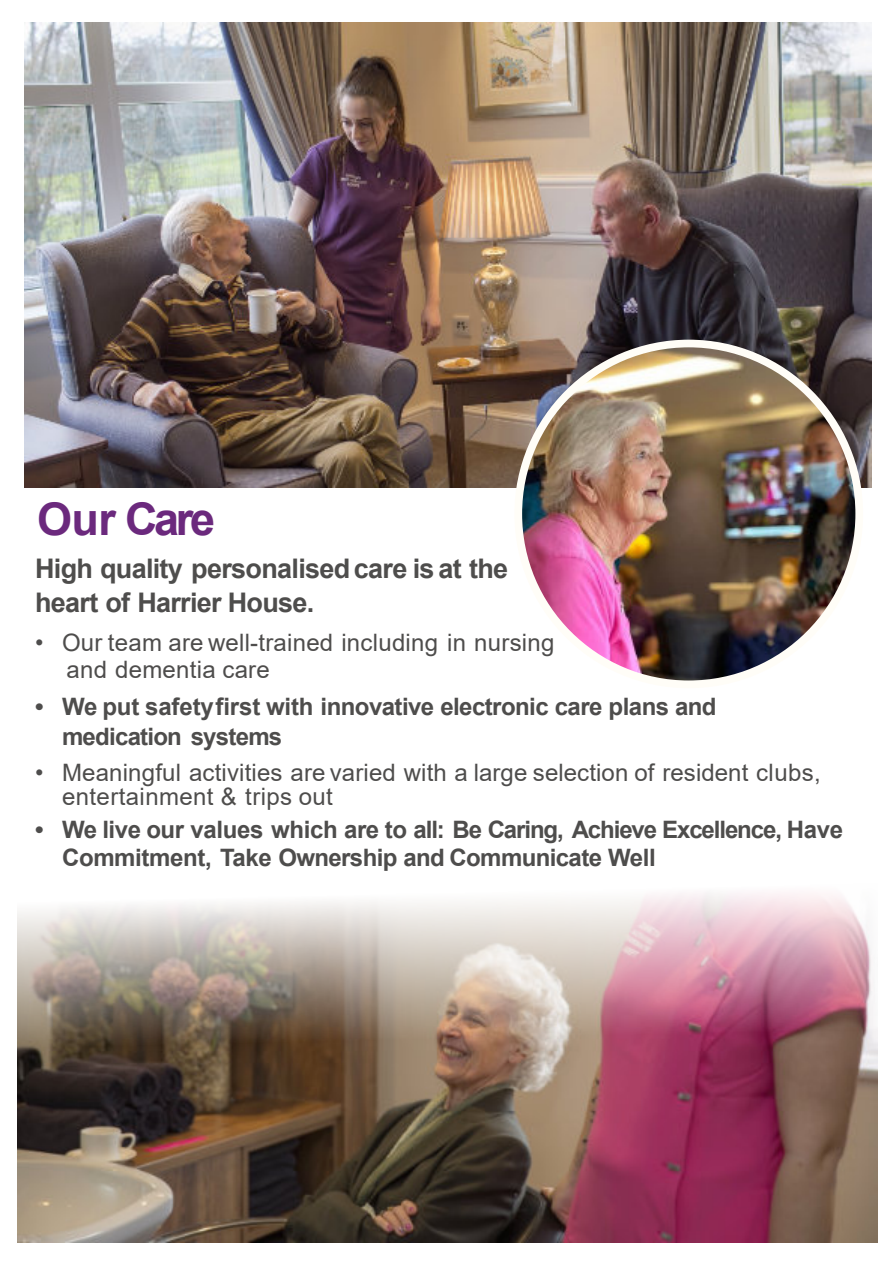
<style>
.page{position:relative;width:894px;height:1263px;background:#fff}
.page>*{position:absolute;margin:0;border:0;box-sizing:border-box;transform-origin:0 0}
.t1{font:700 45px "Arial";letter-spacing:-.075em;color:#6b297d}
.t2{font:700 27px/33.8px "Arial";letter-spacing:-.025em;color:#4e4d4c}
.t3{font:700 24px/30px "Arial";letter-spacing:-.025em;color:#4e4d4c}
.t4{font:24px/27.2px "Arial";letter-spacing:.01em;color:#4e4d4c}
</style>
<div class="page">
<img style="left:25px;top:22px;width:846px;height:466px">
<img style="left:18px;top:893px;width:859px;height:349px">
<img style="left:518px;top:343px;width:341px;height:341px;border-radius:50%">
<div style="left:514px;top:340px;width:349px;height:348px;border:8px solid #fffdf7;border-radius:50%"></div>
<h1 class="t1" style="left:37px;top:502px;width:179px">Our Care</h1>
<p class="t2" style="left:35px;top:555px;width:474px">High quality personalised care is at the heart of Harrier House.</p>
<p class="t4" style="left:66px;top:631px;width:489px;text-indent:-31px">• Our team are well-trained including in nursing and dementia care</p>
<p class="t3" style="left:62px;top:693px;width:655px;text-indent:-27px">• We put safetyfirst with innovative electronic care plans and medication systems</p>
<p class="t4" style="left:62px;top:762px;width:760px;line-height:24px;text-indent:-27px">• Meaningful activities are varied with a large selection of resident clubs, entertainment &amp; trips out</p>
<p class="t3" style="left:62px;top:817px;width:782px;line-height:28.5px;text-indent:-27px">• We live our values which are to all: Be Caring, Achieve Excellence, Have<br>Commitment, Take Ownership and Communicate Well</p>
</div>
